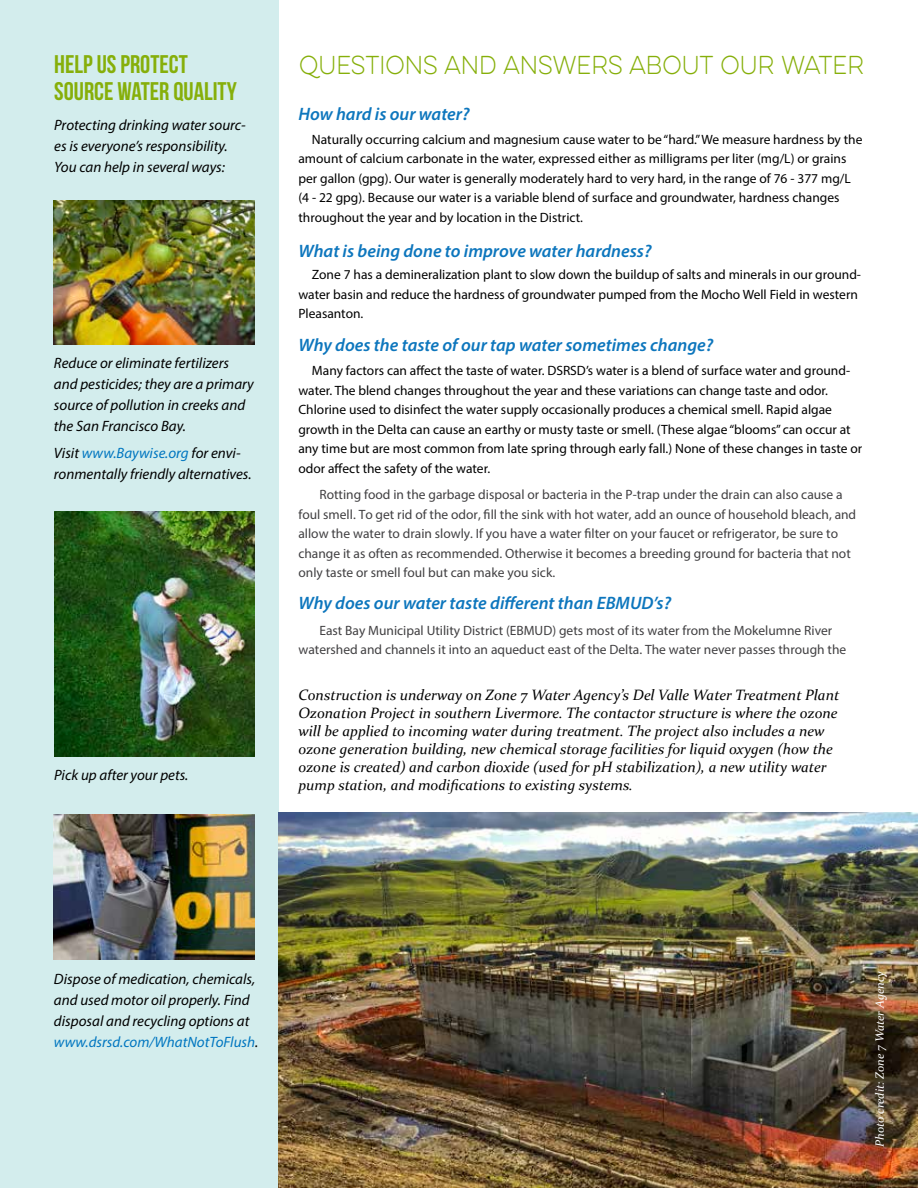
<style>
.page{position:relative;width:918px;height:1188px;background:#fff}
.page>*{position:absolute;margin:0;border:0;box-sizing:border-box;transform-origin:0 0}
.t1{font:700 25.5px/27px "Bebas Neue";color:#86af0a}
.t2{font:100 23.25px "Eveleth Clean";color:#86af0a;scale:.9 1}
.t3{font:italic 600 18px "Myriad Pro";color:#0d76bd}
.t4{font:italic 15px/18px "Constantia";color:#000}
.t5{font:italic 15px/21px "Myriad Pro";color:#000}
.t6{font:13.5px/19.5px "Myriad Pro";color:#000}
.t7{font:13.5px/19.5px "Myriad Pro";color:#414042}
.t8{font:italic 12px "Constantia";color:#fff}
.s1{color:#0076c0}
</style>
<div class="page">
<div style="left:0;top:0;width:279px;height:1188px;background:#d3eded"></div>
<img style="left:54px;top:201px;width:201px;height:143px">
<img style="left:54px;top:512px;width:201px;height:245px">
<img style="left:54px;top:814px;width:201px;height:145px">
<img style="left:279px;top:812px;width:639px;height:376px">
<h1 class="t1" style="left:54px;top:51px;width:184px">HELP US PROTECT<br>SOURCE WATER QUALITY</h1>
<p class="t5" style="left:54px;top:114px;width:193px">Protecting drinking water sourc&shy;es is everyone’s responsibility.<br>You can help in several ways:</p>
<p class="t5" style="left:54px;top:352px;width:201px">Reduce or eliminate fertilizers and pesticides; they are a primary source of pollution in creeks and the San Francisco Bay.</p>
<p class="t5" style="left:54px;top:442px;width:199px">Visit <span class="s1">www.Baywise.org</span> for envi&shy;ronmentally friendly alternatives.</p>
<p class="t5" style="left:54px;top:764px;width:136px">Pick up after your pets.</p>
<h2 class="t2" style="left:299px;top:49px;width:629px">QUESTIONS AND ANSWERS ABOUT OUR WATER</h2>
<h3 class="t3" style="left:298px;top:102px;width:173px">How hard is our water?</h3>
<p class="t6" style="left:298px;top:129px;width:566px;text-indent:14px">Naturally occurring calcium and magnesium cause water to be “hard.” We measure hardness by the amount of calcium carbonate in the water, expressed either as milligrams per liter (mg/L) or grains per gallon (gpg). Our water is generally moderately hard to very hard, in the range of 76 - 377 mg/L (4 - 22 gpg). Because our water is a variable blend of surface and groundwater, hardness changes throughout the year and by location in the District.</p>
<h3 class="t3" style="left:298px;top:239px;width:355px">What is being done to improve water hardness?</h3>
<p class="t6" style="left:298px;top:265px;width:564px;text-indent:14px">Zone 7 has a demineralization plant to slow down the buildup of salts and minerals in our ground&shy;water basin and reduce the hardness of groundwater pumped from the Mocho Well Field in western<br>Pleasanton.</p>
<h3 class="t3" style="left:298px;top:334px;width:416px">Why does the taste of our tap water sometimes change?</h3>
<p class="t6" style="left:298px;top:361px;width:565px;text-indent:14px">Many factors can affect the taste of water. DSRSD’s water is a blend of surface water and ground&shy;water. The blend changes throughout the year and these variations can change taste and odor.<br>Chlorine used to disinfect the water supply occasionally produces a chemical smell. Rapid algae growth in the Delta can cause an earthy or musty taste or smell. (These algae “blooms” can occur at any time but are most common from late spring through early fall.) None of these changes in taste or odor affect the safety of the water.</p>
<p class="t7" style="left:298px;top:485px;width:559px;text-indent:21px">Rotting food in the garbage disposal or bacteria in the P-trap under the drain can also cause a foul smell. To get rid of the odor, fill the sink with hot water, add an ounce of household bleach, and allow the water to drain slowly. If you have a water filter on your faucet or refrigerator, be sure to change it as often as recommended. Otherwise it becomes a breeding ground for bacteria that not only taste or smell foul but can make you sick.</p>
<h3 class="t3" style="left:298px;top:592px;width:374px">Why does our water taste different than EBMUD’s?</h3>
<p class="t7" style="left:298px;top:620px;width:549px;text-align:center">East Bay Municipal Utility District (EBMUD) gets most of its water from the Mokelumne River watershed and channels it into an aqueduct east of the Delta. The water never passes through the</p>
<p class="t4" style="left:298px;top:685px;width:543px">Construction is underway on Zone 7 Water Agency’s Del Valle Water Treatment Plant Ozonation Project in southern Livermore. The contactor structure is where the ozone will be applied to incoming water during treatment. The project also includes a new ozone generation building, new chemical storage facilities for liquid oxygen (how the ozone is created) and carbon dioxide (used for pH stabilization), a new utility water pump station, and modifications to existing systems.</p>
<p class="t5" style="left:54px;top:969px;width:206px">Dispose of medication, chemicals, and used motor oil properly. Find disposal and recycling options at <span class="s1">www.dsrsd.com/WhatNotToFlush</span>.</p>
<p class="t8" style="left:872px;top:1147px;width:178px;rotate:-90deg">Photo credit: Zone 7 Water Agency</p>
</div>
